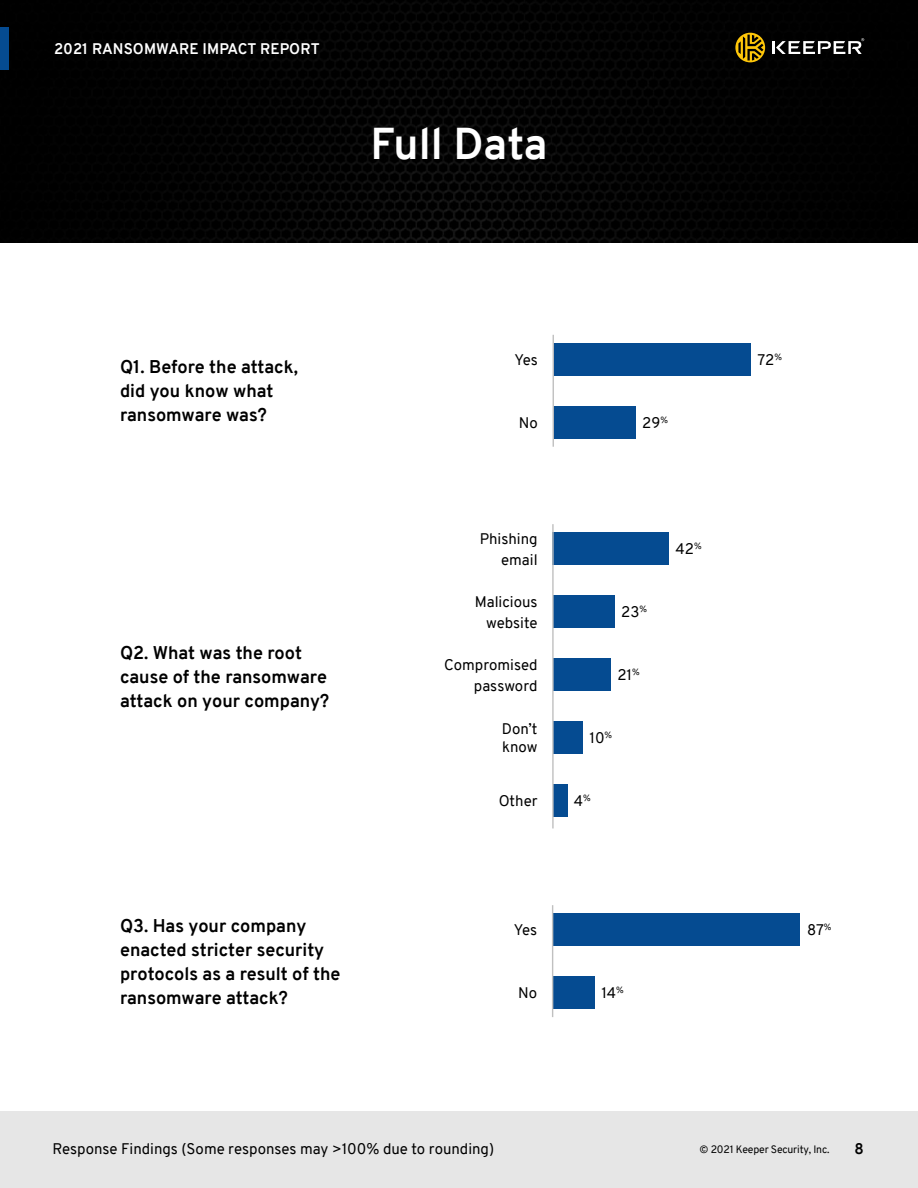
<style>
.page{position:relative;width:918px;height:1188px;background:#fff}
.page>*{position:absolute;margin:0;border:0;box-sizing:border-box;transform-origin:0 0}
.t1{font:700 43.5px "Overpass";color:#fff}
.t2{font:700 18px/24px "Overpass";color:#000}
.t3{font:15px/21px "Overpass";color:#000;text-align:right}
.t4{font:700 15px "Overpass";color:#fff}
.t5{font:700 15px "Overpass";color:#000}
.t6{font:10.5px "Overpass";letter-spacing:-.015em;color:#000}
.t7{font:8.7px "Overpass";color:#000}
</style>
<div class="page">
<div style="left:0;top:1111px;width:918px;height:77px;background:#e6e6e6"></div>
<img style="left:0;top:0;width:918px;height:243px">
<div style="left:0;top:28px;width:8px;height:42px;background:#054b91"></div>
<svg style="left:735px;top:33px;width:30px;height:29px"></svg>
<svg style="left:773px;top:38px;width:91px;height:16px"></svg>
<div style="left:553px;top:406px;width:82px;height:32px;background:#054b91"></div>
<div style="left:553px;top:976px;width:42px;height:33px;background:#054b91"></div>
<div style="left:553px;top:343px;width:198px;height:33px;background:#054b91"></div>
<div style="left:552px;top:913px;width:248px;height:33px;background:#054b91"></div>
<hr style="left:553px;top:335px;width:1px;height:112px;background:#c0c0c0">
<hr style="left:552px;top:905px;width:1px;height:112px;background:#c0c0c0">
<div style="left:553px;top:595px;width:61px;height:33px;background:#054b91"></div>
<div style="left:553px;top:658px;width:58px;height:33px;background:#054b91"></div>
<div style="left:553px;top:721px;width:30px;height:33px;background:#054b91"></div>
<div style="left:553px;top:784px;width:14px;height:33px;background:#054b91"></div>
<div style="left:553px;top:532px;width:116px;height:33px;background:#054b91"></div>
<hr style="left:552px;top:524px;width:2px;height:304px;background:#c0c0c0">
<p class="t4" style="left:54px;top:38px;width:267px">2021 RANSOMWARE IMPACT REPORT</p>
<h1 class="t1" style="left:370px;top:113px;width:179px">Full Data</h1>
<p class="t2" style="left:120px;top:355px;width:179px">Q1. Before the attack, did you know what ransomware was?</p>
<p class="t2" style="left:120px;top:641px;width:211px">Q2. What was the root cause of the ransomware attack on your company?</p>
<p class="t2" style="left:120px;top:914px;width:222px">Q3. Has your company enacted stricter security protocols as a result of the ransomware attack?</p>
<p class="t3" style="left:514px;top:349px;width:25px">Yes</p>
<p class="t3" style="left:519px;top:412px;width:20px">No</p>
<p class="t3" style="left:642px;top:412px;width:27px">29<sup>%</sup></p>
<p class="t3" style="left:480px;top:528px;width:59px">Phishing email</p>
<p class="t3" style="left:676px;top:539px;width:28px">42<sup>%</sup></p>
<p class="t3" style="left:475px;top:591px;width:64px">Malicious</p>
<p class="t3" style="left:486px;top:612px;width:53px">website</p>
<p class="t3" style="left:444px;top:654px;width:95px">Compromised password</p>
<p class="t3" style="left:502px;top:718px;width:37px">Don’t</p>
<p class="t3" style="left:502px;top:736px;width:37px">know</p>
<p class="t7" style="left:639px;top:603px;width:9px">%</p>
<p class="t3" style="left:621px;top:602px;width:20px">23</p>
<p class="t3" style="left:617px;top:664px;width:24px">21<sup>%</sup></p>
<p class="t7" style="left:605px;top:729px;width:9px">%</p>
<p class="t3" style="left:589px;top:727px;width:17px">10</p>
<p class="t3" style="left:499px;top:790px;width:40px">Other</p>
<p class="t7" style="left:583px;top:792px;width:9px">%</p>
<p class="t3" style="left:574px;top:790px;width:11px">4</p>
<p class="t3" style="left:514px;top:920px;width:25px">Yes</p>
<p class="t3" style="left:518px;top:983px;width:20px">No</p>
<p class="t3" style="left:602px;top:983px;width:24px">14<sup>%</sup></p>
<p class="t3" style="left:757px;top:349px;width:26px">72<sup>%</sup></p>
<p class="t3" style="left:807px;top:920px;width:26px">87<sup>%</sup></p>
<p class="t3" style="left:52px;top:1139px;width:443px">Response Findings (Some responses may &gt;100% due to rounding)</p>
<p class="t6" style="left:700px;top:1142px;width:131px">© 2021 Keeper Security, Inc.</p>
<p class="t5" style="left:854px;top:1138px;width:11px">8</p>
</div>
